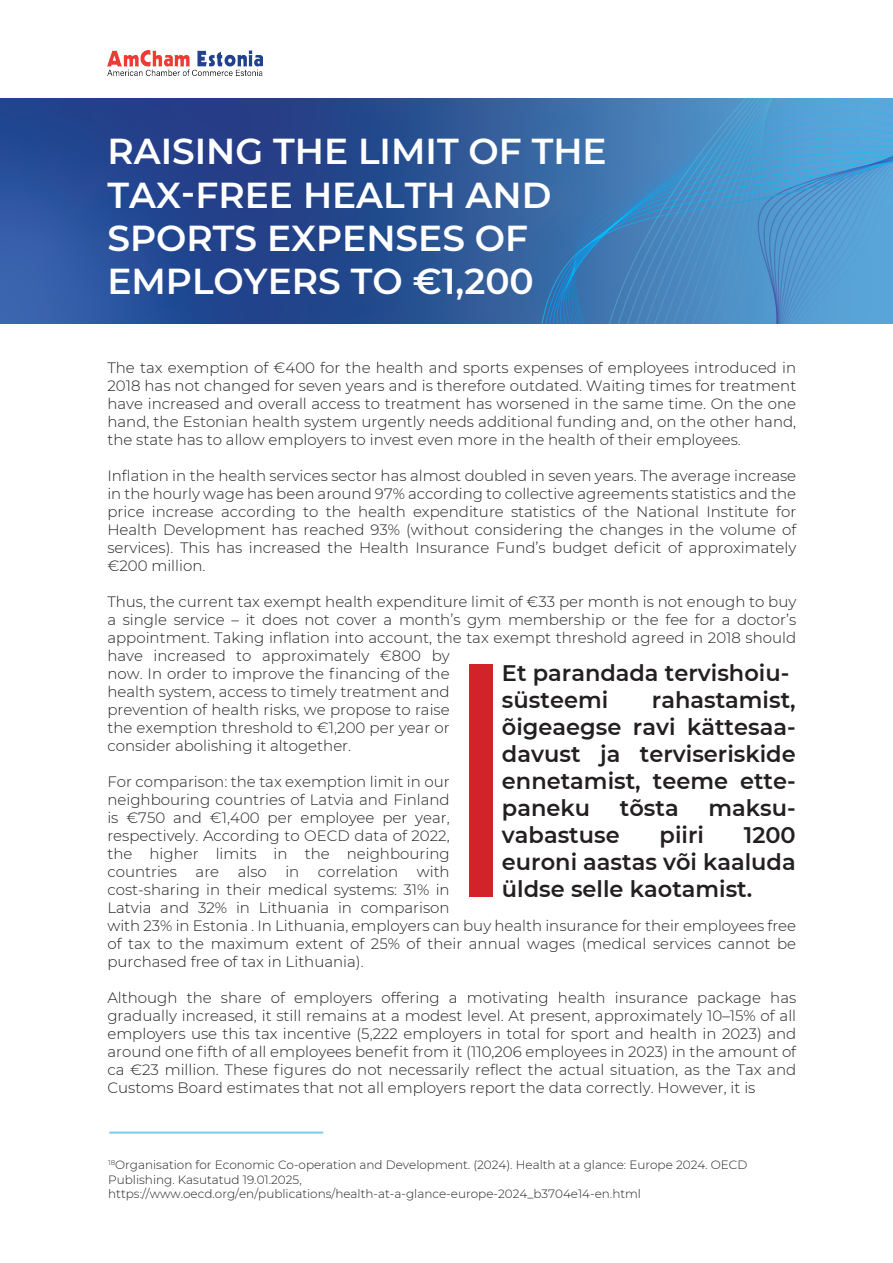
<style>
.page{position:relative;width:893px;height:1263px;background:#fff}
.page>*{position:absolute;margin:0;border:0;box-sizing:border-box;transform-origin:0 0}
.t1{font:600 36px/43.2px "Montserrat";color:#fff}
.t2{font:600 22.5px/27px "Montserrat";color:#231f20;text-align:justify}
.t3{font:300 15px/18px "Montserrat";color:#231f20;text-align:justify}
.t4{font:300 12px/14.4px "Montserrat";color:#231f20}
</style>
<div class="page">
<img style="left:107px;top:51px;width:155px;height:25px">
<svg style="left:0;top:99px;width:573px;height:224px;background:#294e94"></svg>
<svg style="left:574px;top:99px;width:24px;height:224px;background:#3974af"></svg>
<svg style="left:598px;top:99px;width:295px;height:224px;background:#4d92c9"></svg>
<div style="left:469px;top:664px;width:23px;height:233px;background:#d2222a"></div>
<hr style="left:109px;top:1131px;width:214px;height:3px;background:#22a1db">
<h1 class="t1" style="left:107px;top:128px;width:501px">RAISING THE LIMIT OF THE<br>TAX-FREE HEALTH AND<br>SPORTS EXPENSES OF<br>EMPLOYERS TO €1,200</h1>
<p class="t3" style="left:107px;top:358px;width:690px">The tax exemption of €400 for the health and sports expenses of employees introduced in 2018 has not changed for seven years and is therefore outdated. Waiting times for treatment have increased and overall access to treatment has worsened in the same time. On the one hand, the Estonian health system urgently needs additional funding and, on the other hand, the state has to allow employers to invest even more in the health of their employees.</p>
<p class="t3" style="left:107px;top:466px;width:690px">Inflation in the health services sector has almost doubled in seven years. The average increase in the hourly wage has been around 97% according to collective agreements statistics and the price increase according to the health expenditure statistics of the National Institute for Health Development has reached 93% (without considering the changes in the volume of services). This has increased the Health Insurance Fund’s budget deficit of approximately €200 million.</p>
<p class="t3" style="left:107px;top:592px;width:690px;text-align:left">Thus, the current tax exempt health expenditure limit of €33 per month is not enough to buy a single service – it does not cover a month’s gym membership or the fee for a doctor’s appointment. Taking inflation into account, the tax exempt threshold agreed in 2018 should have increased to approximately €800 by<br>now. In order to improve the financing of the<br>health system, access to timely treatment and<br>prevention of health risks, we propose to raise<br>the exemption threshold to €1,200 per year or<br>consider abolishing it altogether.</p>
<p class="t3" style="left:107px;top:772px;width:690px;text-align:left">For comparison: the tax exemption limit in our<br>neighbouring countries of Latvia and Finland<br>is €750 and €1,400 per employee per year,<br>respectively. According to OECD data of 2022,<br>the higher limits in the neighbouring<br>countries are also in correlation with<br>cost-sharing in their medical systems: 31% in<br>Latvia and 32% in Lithuania in comparison<br>with 23% in Estonia . In Lithuania, employers can buy health insurance for their employees free of tax to the maximum extent of 25% of their annual wages (medical services cannot be purchased free of tax in Lithuania).</p>
<p class="t3" style="left:107px;top:988px;width:690px">Although the share of employers offering a motivating health insurance package has gradually increased, it still remains at a modest level. At present, approximately 10–15% of all employers use this tax incentive (5,222 employers in total for sport and health in 2023) and around one fifth of all employees benefit from it (110,206 employees in 2023) in the amount of ca €23 million. These figures do not necessarily reflect the actual situation, as the Tax and Customs Board estimates that not all employers report the data correctly. However, it is</p>
<h2 class="t2" style="left:502px;top:658px;width:289px">Et parandada tervishoiu&shy;süsteemi</h2>
<h2 class="t2" style="left:502px;top:685px;width:295px;text-indent:150px">rahastamist, õigeaegse ravi kättesaa&shy;davust ja terviseriskide ennetamist, teeme ette&shy;paneku</h2>
<h2 class="t2" style="left:620px;top:793px;width:60px">tõsta</h2>
<h2 class="t2" style="left:708px;top:793px;width:89px">maksu-</h2>
<h2 class="t2" style="left:502px;top:820px;width:119px">vabastuse</h2>
<h2 class="t2" style="left:660px;top:820px;width:46px">piiri</h2>
<h2 class="t2" style="left:502px;top:820px;width:295px;text-indent:242px">1200 euroni aastas või kaaluda üldse selle kaotamist.</h2>
<p class="t4" style="left:108px;top:1157px;width:641px"><sup>18</sup>Organisation for Economic Co-operation and Development. (2024). Health at a glance: Europe 2024. OECD<br>Publishing. Kasutatud 19.01.2025, https://www.oecd.org/en/publications/health-at-a-glance-europe-2024_b3704e14-en.html</p>
</div>
